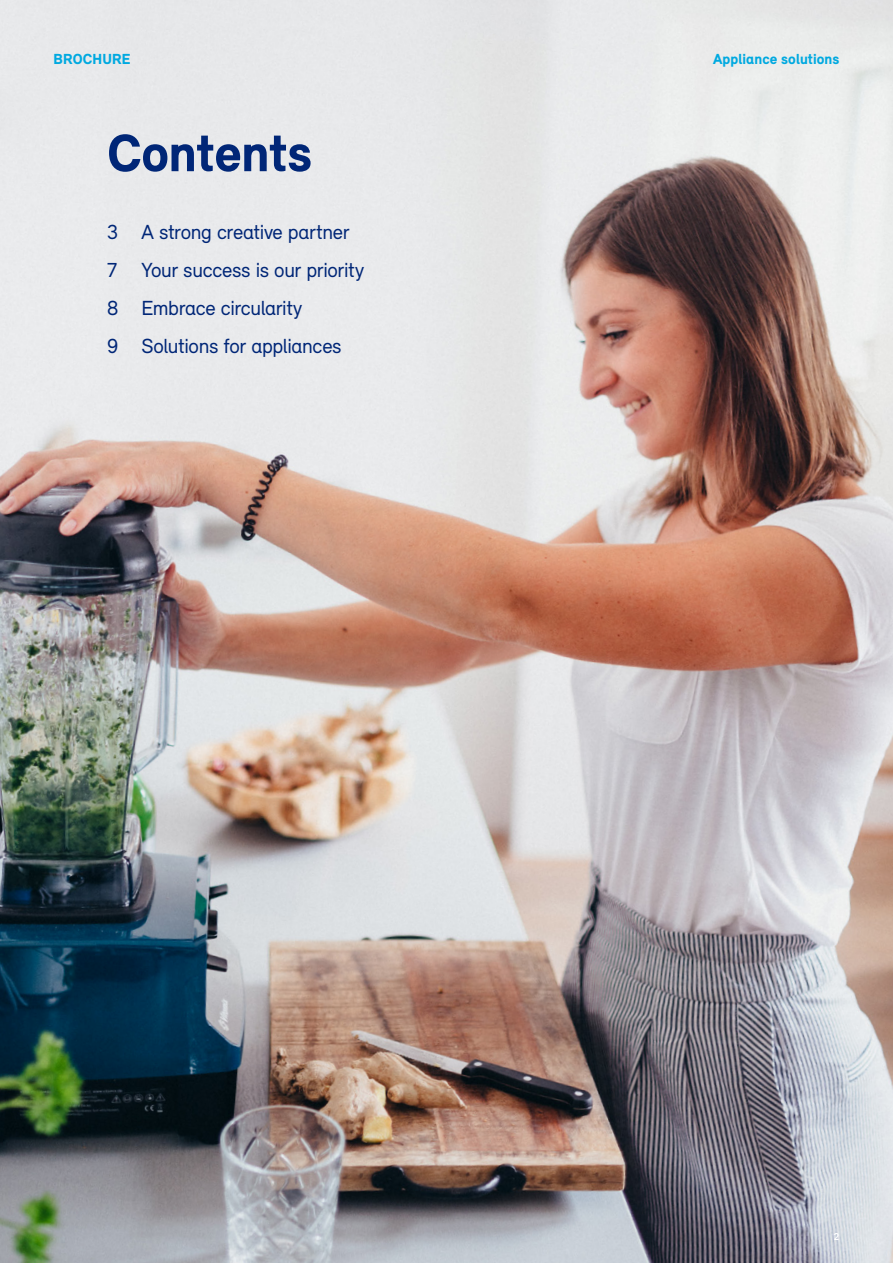
<style>
.page{position:relative;width:893px;height:1263px;background:#fff}
.page>*{position:absolute;margin:0;border:0;box-sizing:border-box;transform-origin:0 0}
.t1{font:900 54px "Relevant";letter-spacing:-.01em;color:#002677}
.t2{font:21px/38px "Relevant";letter-spacing:-.015em;color:#002677}
.t3{font:900 15px "Relevant";letter-spacing:.005em;color:#00a9e0}
.t4{font:700 10.5px "Relevant";color:#fff}
</style>
<div class="page">
<img style="left:0;top:0;width:893px;height:1263px">
<p class="t3" style="left:54px;top:50px;width:79px">BROCHURE</p>
<p class="t3" style="left:713px;top:50px;width:128px">Appliance solutions</p>
<h1 class="t1" style="left:107px;top:121px;width:206px">Contents</h1>
<p class="t2" style="left:107px;top:213px;width:259px">3 A strong creative partner<br>7 Your success is our priority<br>8 Embrace circularity<br>9 Solutions for appliances</p>
<p class="t4" style="left:834px;top:1230px;width:7px">2</p>
</div>
